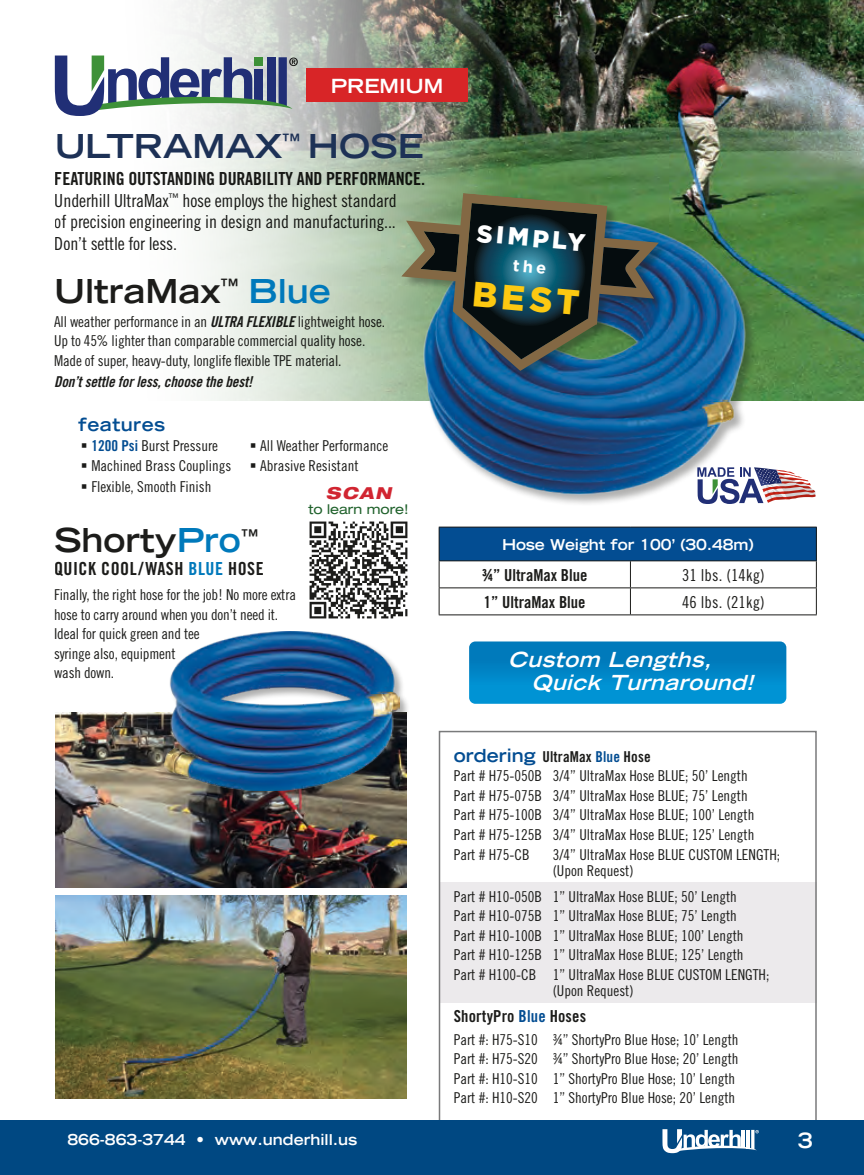
<style>
.page{position:relative;width:864px;height:1175px;background:#fff}
.page>*{position:absolute;margin:0;border:0;box-sizing:border-box;transform-origin:0 0}
.t1{font:900 35.1px "Gotham";color:#fdc911}
.t2{font:700 expanded 33px "Trade Gothic LH";color:#1c1c1a}
.t3{font:700 expanded 33px "Trade Gothic LH";color:#1d3156}
.t4{font:900 24.6px "Gotham";color:#fff}
.t5{font:700 expanded 21px "Trade Gothic LH";color:#fff}
.t6{font:italic 700 expanded 20.7px/23.5px "Trade Gothic LH";color:#fff}
.t7{font:700 expanded 19.5px "Trade Gothic LH";color:#fff}
.t8{font:18px/21.6px "Trade Gothic Cond Eighteen";letter-spacing:-.01em;color:#1c1c1a;text-align:justify}
.t9{font:18px "Trade Gothic Bold Cond Twenty";letter-spacing:-.01em;color:#1c1c1a}
.t10{font:18px "Trade Gothic Bold Cond Twenty";letter-spacing:.03em;color:#1c1c1a}
.t11{font:700 expanded 18px "Trade Gothic LH";letter-spacing:.025em;color:#034d92}
.t12{font:16.5px "Trade Gothic Bold Cond Twenty";color:#1c1c1a}
.t13{font:16.5px "Trade Gothic Cond Eighteen";letter-spacing:.01em;color:#1c1c1a}
.t14{font:italic 800 expanded 16.5px "Helvetica Neue LT";color:#d12531}
.t15{font:15px/19.5px "Trade Gothic Cond Eighteen";color:#1c1c1a}
.t16{font:700 expanded 15px "Trade Gothic LH";color:#fff}
.t17{font:15px "Trade Gothic Bold Cond Twenty Obl";letter-spacing:-.01em;color:#1c1c1a}
.t18{font:15px "Trade Gothic Bold Cond Twenty";letter-spacing:.01em;color:#1c1c1a}
.t19{font:expanded 13.5px "Helvetica Neue LT";color:#1f612b}
.s1{color:#0079bb}
.s2{font-family:"Trade Gothic Bold Cond Twenty Obl"}
.s3{font-family:"Trade Gothic Bold Cond Twenty";color:#034d92}
.s4{font-family:"Trade Gothic LH";font-weight:700;font-stretch:expanded;font-size:18px;color:#034d92}
.s5{color:#034d92}
</style>
<div class="page">
<img style="left:95px;top:0;width:769px;height:400px">
<svg style="left:469px;top:641px;width:317px;height:63px;background:#0387c7"></svg>
<div style="left:439px;top:882px;width:378px;height:121px;background:#eceaec"></div>
<div style="left:439px;top:527px;width:377px;height:34px;background:#034d92"></div>
<hr style="left:439px;top:526px;width:191px;height:1px;background:#1c1c1a">
<hr style="left:439px;top:527px;width:1px;height:33px;background:#1c1c1a">
<hr style="left:630px;top:526px;width:187px;height:1px;background:#1c1c1a">
<hr style="left:816px;top:527px;width:1px;height:33px;background:#1c1c1a">
<hr style="left:439px;top:560px;width:191px;height:1px;background:#1c1c1a">
<hr style="left:630px;top:560px;width:187px;height:1px;background:#1c1c1a">
<hr style="left:439px;top:587px;width:191px;height:1px;background:#1c1c1a">
<svg style="left:439px;top:561px;width:1px;height:53px"></svg>
<hr style="left:630px;top:587px;width:187px;height:1px;background:#1c1c1a">
<svg style="left:630px;top:561px;width:1px;height:53px"></svg>
<svg style="left:816px;top:561px;width:1px;height:53px"></svg>
<hr style="left:439px;top:614px;width:191px;height:1px;background:#1c1c1a">
<hr style="left:630px;top:614px;width:187px;height:1px;background:#1c1c1a">
<div style="left:439px;top:730px;width:378px;height:397px;border:2px solid #797a7b"></div>
<img style="left:56px;top:712px;width:351px;height:175px">
<div style="left:423px;top:218px;width:334px;height:288px;background:#1c1c1a;opacity:.35"></div>
<img style="left:419px;top:215px;width:329px;height:283px">
<div style="left:306px;top:68px;width:162px;height:34px;background:#d82527"></div>
<div style="left:164px;top:630px;width:246px;height:171px;background:#1c1c1a;opacity:.35"></div>
<img style="left:165px;top:631px;width:234px;height:159px">
<svg style="left:697px;top:467px;width:119px;height:37px"></svg>
<svg style="left:55px;top:56px;width:243px;height:60px"></svg>
<img style="left:56px;top:895px;width:351px;height:203px">
<div style="left:0;top:1120px;width:864px;height:54px;background:#004882"></div>
<img style="left:309px;top:521px;width:99px;height:98px">
<svg style="left:662px;top:1129px;width:97px;height:24px"></svg>
<div style="left:401px;top:193px;width:268px;height:188px;background:#1c1c1a;opacity:.35"></div>
<svg style="left:401px;top:193px;width:258px;height:178px;background:#557f7b"></svg>
<svg style="left:420px;top:203px;width:220px;height:156px;background:#2f4c4d"></svg>
<h3 class="t7" style="left:331px;top:73px;width:114px">PREMIUM</h3>
<h2 class="t3" style="left:55px;top:124px;width:370px">ULTRAMAX<sup>™</sup> HOSE</h2>
<p class="t9" style="left:55px;top:168px;width:372px">FEATURING OUTSTANDING DURABILITY AND PERFORMANCE.</p>
<p class="t8" style="left:55px;top:189px;width:343px">Underhill UltraMax<sup>™</sup> hose employs the highest standard of precision engineering in design and manufacturing...<br>Don’t settle for less.</p>
<h2 class="t2" style="left:54px;top:269px;width:278px">UltraMax<sup>™</sup> <span class="s1">Blue</span></h2>
<p class="t15" style="left:54px;top:312px;width:333px">All weather performance in an <span class="s2">ULTRA FLEXIBLE</span> lightweight hose.<br>Up to 45% lighter than comparable commercial quality hose.<br>Made of super, heavy-duty, longlife flexible TPE material.</p>
<p class="t17" style="left:54px;top:372px;width:200px">Don’t settle for less, choose the best!</p>
<p class="t11" style="left:78px;top:412px;width:89px">features</p>
<p class="t15" style="left:81px;top:436px;width:139px">▪ <span class="s3">1200 Psi</span> Burst Pressure</p>
<p class="t15" style="left:81px;top:456px;width:152px">▪ Machined Brass Couplings</p>
<p class="t15" style="left:81px;top:476px;width:132px">▪ Flexible, Smooth Finish</p>
<p class="t15" style="left:250px;top:435px;width:140px">▪ All Weather Performance</p>
<p class="t15" style="left:250px;top:456px;width:110px">▪ Abrasive Resistant</p>
<p class="t14" style="left:326px;top:482px;width:67px">SCAN</p>
<p class="t19" style="left:308px;top:501px;width:102px">to learn more!</p>
<h2 class="t2" style="left:54px;top:518px;width:206px">Shorty<span class="s1">Pro</span><sup>™</sup></h2>
<p class="t10" style="left:54px;top:557px;width:211px">QUICK COOL/WASH <span class="s1">BLUE</span> HOSE</p>
<p class="t15" style="left:54px;top:585px;width:244px">Finally, the right hose for the job! No more extra hose to carry around when you don’t need it.<br>Ideal for quick green and tee<br>syringe also, equipment<br>wash down.</p>
<h3 class="t4" style="left:478px;top:219px;width:110px;rotate:5deg">SIMPLY</h3>
<h1 class="t1" style="left:474px;top:273px;width:109px;rotate:5deg">BEST</h1>
<p class="t16" style="left:502px;top:535px;width:253px">Hose Weight for 100’ (30.48m)</p>
<p class="t12" style="left:482px;top:565px;width:107px">¾” UltraMax Blue</p>
<p class="t13" style="left:682px;top:565px;width:84px">31 lbs. (14kg)</p>
<p class="t12" style="left:484px;top:592px;width:103px">1” UltraMax Blue</p>
<p class="t13" style="left:682px;top:592px;width:84px">46 lbs. (21kg)</p>
<h3 class="t6" style="left:532px;top:647px;width:230px;text-indent:-23px">Custom Lengths,<br>Quick Turnaround!</h3>
<p class="t18" style="left:454px;top:747px;width:198px"><span class="s4">ordering</span> UltraMax <span class="s5">Blue</span> Hose</p>
<p class="t15" style="left:454px;top:766px;width:302px">Part # H75-050B 3/4” UltraMax Hose BLUE; 50’ Length Part # H75-075B 3/4” UltraMax Hose BLUE; 75’ Length Part # H75-100B 3/4” UltraMax Hose BLUE; 100’ Length Part # H75-125B 3/4” UltraMax Hose BLUE; 125’ Length Part # H75-CB</p>
<p class="t15" style="left:553px;top:846px;width:229px;line-height:16.5px">3/4” UltraMax Hose BLUE CUSTOM LENGTH; (Upon Request)</p>
<p class="t15" style="left:454px;top:886px;width:317px">Part # H10-050B 1” UltraMax Hose BLUE; 50’ Length<br>Part # H10-075B 1” UltraMax Hose BLUE; 75’ Length<br>Part # H10-100B 1” UltraMax Hose BLUE; 100’ Length<br>Part # H10-125B 1” UltraMax Hose BLUE; 125’ Length<br>Part # H100-CB 1” UltraMax Hose BLUE CUSTOM LENGTH;</p>
<p class="t15" style="left:553px;top:981px;width:82px">(Upon Request)</p>
<p class="t12" style="left:454px;top:1006px;width:134px">ShortyPro <span class="s5">Blue</span> Hoses</p>
<p class="t15" style="left:454px;top:1029px;width:286px">Part #: H75-S10 ¾” ShortyPro Blue Hose; 10’ Length Part #: H75-S20 ¾” ShortyPro Blue Hose; 20’ Length Part #: H10-S10 1” ShortyPro Blue Hose; 10’ Length Part #: H10-S20 1” ShortyPro Blue Hose; 20’ Length</p>
<p class="t16" style="left:68px;top:1129px;width:291px">866-863-3744 • www.underhill.us</p>
<h3 class="t5" style="left:798px;top:1126px;width:17px">3</h3>
</div>
